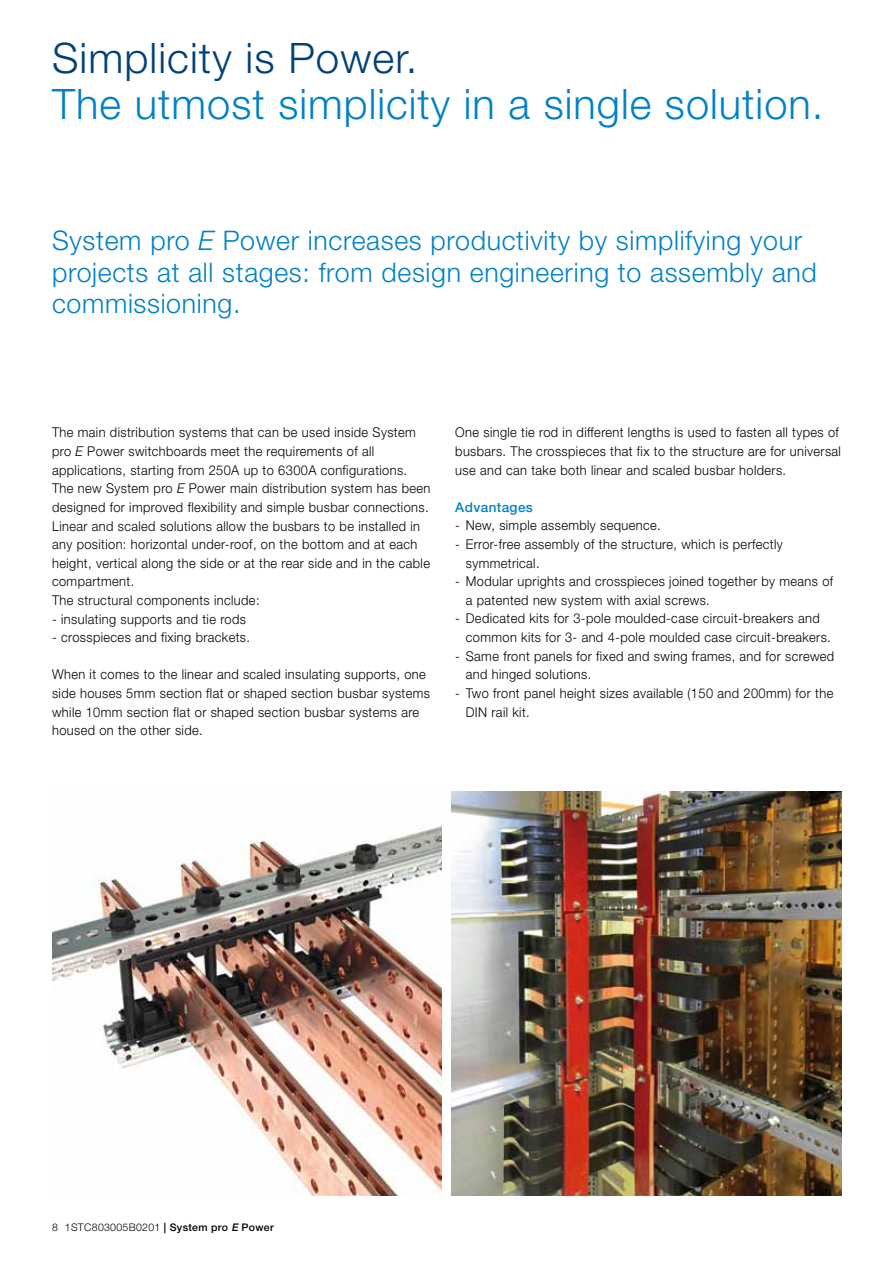
<style>
.page{position:relative;width:893px;height:1263px;background:#fff}
.page>*{position:absolute;margin:0;border:0;box-sizing:border-box;transform-origin:0 0}
.t1{font:300 42px "Helvetica Neue LT";letter-spacing:.025em;color:#0081c7}
.t2{font:300 42px "Helvetica Neue LT";letter-spacing:.025em;color:#004178}
.t3{font:300 27px/31.5px "Helvetica Neue LT";letter-spacing:.025em;color:#0081c7}
.t4{font:300 13.5px/18.6px "Helvetica Neue LT";letter-spacing:.03em;color:#000;scale:.95 1}
.t5{font:500 13.5px "Helvetica Neue LT";letter-spacing:.03em;color:#0081c7}
.t6{font:300 10.5px "Helvetica Neue LT";letter-spacing:.03em;color:#000}
.s1{font-style:italic}
.s2{font-weight:500}
.s3{font-weight:500;font-style:italic}
</style>
<div class="page">
<img style="left:52px;top:825px;width:390px;height:371px">
<img style="left:452px;top:792px;width:389px;height:404px">
<h1 class="t2" style="left:52px;top:33px;width:367px">Simplicity is Power.</h1>
<h1 class="t1" style="left:52px;top:78px;width:773px">The utmost simplicity in a single solution.</h1>
<h2 class="t3" style="left:52px;top:224px;width:766px">System pro <span class="s1">E</span> Power increases productivity by simplifying your projects at all stages: from design engineering to assembly and commissioning.</h2>
<p class="t4" style="left:52px;top:423px;width:400px">The main distribution systems that can be used inside System pro <span class="s1">E</span> Power switchboards meet the requirements of all applications, starting from 250A up to 6300A configurations.<br>The new System pro <span class="s1">E</span> Power main distribution system has been designed for improved flexibility and simple busbar connections.<br>Linear and scaled solutions allow the busbars to be installed in any position: horizontal under-roof, on the bottom and at each height, vertical along the side or at the rear side and in the cable compartment.<br>The structural components include:</p>
<p class="t4" style="left:52px;top:609px;width:206px">- insulating supports and tie rods</p>
<p class="t4" style="left:52px;top:628px;width:210px">- crosspieces and fixing brackets.</p>
<p class="t4" style="left:52px;top:665px;width:399px">When it comes to the linear and scaled insulating supports, one side houses 5mm section flat or shaped section busbar systems while 10mm section flat or shaped section busbar systems are housed on the other side.</p>
<p class="t4" style="left:455px;top:423px;width:407px">One single tie rod in different lengths is used to fasten all types of busbars. The crosspieces that fix to the structure are for universal use and can take both linear and scaled busbar holders.</p>
<p class="t5" style="left:455px;top:499px;width:79px">Advantages</p>
<p class="t4" style="left:455px;top:516px;width:218px">- New, simple assembly sequence.</p>
<p class="t4" style="left:466px;top:535px;width:335px;text-indent:-11px">- Error-free assembly of the structure, which is perfectly symmetrical.</p>
<p class="t4" style="left:466px;top:572px;width:388px;text-indent:-11px">- Modular uprights and crosspieces joined together by means of a patented new system with axial screws.</p>
<p class="t4" style="left:466px;top:609px;width:386px;text-indent:-11px">- Dedicated kits for 3-pole moulded-case circuit-breakers and common kits for 3- and 4-pole moulded case circuit-breakers.</p>
<p class="t4" style="left:466px;top:646px;width:389px;text-indent:-11px">- Same front panels for fixed and swing frames, and for screwed and hinged solutions.</p>
<p class="t4" style="left:466px;top:683px;width:388px;text-indent:-11px">- Two front panel height sizes available (150 and 200mm) for the<br>DIN rail kit.</p>
<p class="t6" style="left:52px;top:1221px;width:223px">8 1STC803005B0201 <span class="s2">| System pro</span> <span class="s3">E</span> <span class="s2">Power</span></p>
</div>
